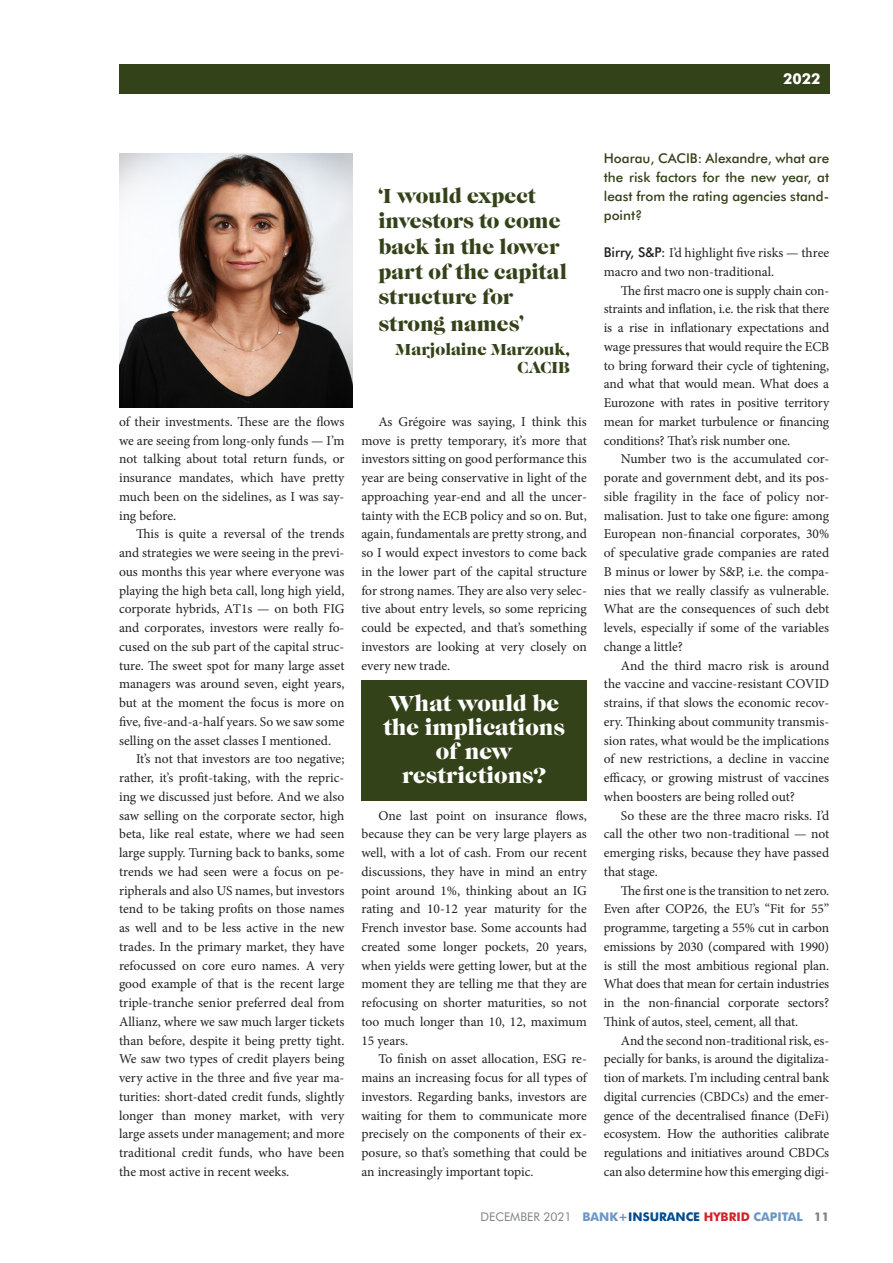
<style>
.page{position:relative;width:893px;height:1263px;background:#fff}
.page>*{position:absolute;margin:0;border:0;box-sizing:border-box;transform-origin:0 0}
.CBR_Crosshead{font:22.5px/24px "Caslon Gra D";color:#fff;text-align:center}
.CBR_Crosshead-2{font:21px/25.5px "Caslon Gra D";color:#344219}
.CBR_Crosshead-3{font:16.5px/18px "Caslon Gra D";color:#344219;text-align:right}
.t1{font:700 15px "Futura BT";color:#fff}
.CBR_Bodytext{font:13.5px/18.8px "Minion Pro";letter-spacing:-.005em;color:#231f20;text-align:justify}
.BIHC_question{font:500 13.5px/18.8px "Futura BT";color:#344219;text-align:justify}
.t2{font:12px "Futura BT";color:#808285}
.s1{font-family:"Futura BT";font-weight:500}
.s2{font-weight:700;color:#6996c6}
.s3{font-weight:700;color:#004a8d}
.s4{font-weight:700;color:#d1232a}
.s5{font-weight:700}
</style>
<div class="page">
<div style="left:119px;top:64px;width:710px;height:30px;background:#344219"></div>
<img style="left:119px;top:153px;width:234px;height:254px">
<div style="left:361px;top:680px;width:226px;height:121px;background:#344219"></div>
<p class="t1" style="left:783px;top:70px;width:39px">2022</p>
<p class="CBR_Bodytext" style="left:119px;top:412px;width:227px">of their investments. These are the flows we are seeing from long-only funds — I’m not talking about total return funds, or insurance mandates, which have pretty much been on the sidelines, as I was say&shy;ing before.</p>
<p class="CBR_Bodytext" style="left:119px;top:525px;width:227px;text-indent:17px">This is quite a reversal of the trends and strategies we were seeing in the previ&shy;ous months this year where everyone was playing the high beta call, long high yield, corporate hybrids, AT1s — on both FIG and corporates, investors were really fo&shy;cused on the sub part of the capital struc&shy;ture. The sweet spot for many large asset managers was around seven, eight years, but at the moment the focus is more on five, five-and-a-half years. So we saw some selling on the asset classes I mentioned.</p>
<p class="CBR_Bodytext" style="left:119px;top:750px;width:227px;text-indent:17px">It’s not that investors are too negative; rather, it’s profit-taking, with the repric&shy;ing we discussed just before. And we also saw selling on the corporate sector, high beta, like real estate, where we had seen large supply. Turning back to banks, some trends we had seen were a focus on pe&shy;ripherals and also US names, but investors tend to be taking profits on those names as well and to be less active in the new trades. In the primary market, they have refocussed on core euro names. A very good example of that is the recent large triple-tranche senior preferred deal from Allianz, where we saw much larger tickets than before, despite it being pretty tight.<br>We saw two types of credit players being very active in the three and five year ma&shy;turities: short-dated credit funds, slightly longer than money market, with very large assets under management; and more traditional credit funds, who have been the most active in recent weeks.</p>
<p class="CBR_Crosshead-2" style="left:378px;top:184px;width:190px">‘I would expect investors to come back in the lower part of the capital structure for strong names’</p>
<p class="CBR_Crosshead-3" style="left:395px;top:341px;width:176px">Marjolaine Marzouk,<br>CACIB</p>
<p class="CBR_Bodytext" style="left:361px;top:412px;width:227px;text-indent:17px">As Grégoire was saying, I think this move is pretty temporary, it’s more that investors sitting on good performance this year are being conservative in light of the approaching year-end and all the uncer&shy;tainty with the ECB policy and so on. But, again, fundamentals are pretty strong, and so I would expect investors to come back in the lower part of the capital structure for strong names. They are also very selec&shy;tive about entry levels, so some repricing could be expected, and that’s something investors are looking at very closely on every new trade.</p>
<p class="CBR_Crosshead" style="left:383px;top:693px;width:183px">What would be the implications of new restrictions?</p>
<p class="CBR_Bodytext" style="left:361px;top:806px;width:227px;text-indent:17px">One last point on insurance flows, because they can be very large players as well, with a lot of cash. From our recent discussions, they have in mind an entry point around 1%, thinking about an IG rating and 10-12 year maturity for the French investor base. Some accounts had created some longer pockets, 20 years, when yields were getting lower, but at the moment they are telling me that they are refocusing on shorter maturities, so not too much longer than 10, 12, maximum 15 years.</p>
<p class="CBR_Bodytext" style="left:361px;top:1050px;width:227px;text-indent:17px">To finish on asset allocation, ESG re&shy;mains an increasing focus for all types of investors. Regarding banks, investors are waiting for them to communicate more precisely on the components of their ex&shy;posure, so that’s something that could be an increasingly important topic.</p>
<p class="BIHC_question" style="left:604px;top:149px;width:227px">Hoarau, CACIB: Alexandre, what are the risk factors for the new year, at least from the rating agencies stand&shy;point?</p>
<p class="CBR_Bodytext" style="left:604px;top:243px;width:227px"><span class="s1">Birry, S&amp;P:</span> I’d highlight five risks — three macro and two non-traditional.</p>
<p class="CBR_Bodytext" style="left:604px;top:281px;width:227px;text-indent:17px">The first macro one is supply chain con&shy;straints and inflation, i.e. the risk that there is a rise in inflationary expectations and wage pressures that would require the ECB to bring forward their cycle of tightening, and what that would mean. What does a Eurozone with rates in positive territory mean for market turbulence or financing conditions? That’s risk number one.</p>
<p class="CBR_Bodytext" style="left:604px;top:450px;width:227px;text-indent:17px">Number two is the accumulated cor&shy;porate and government debt, and its pos&shy;sible fragility in the face of policy nor&shy;malisation. Just to take one figure: among European non-financial corporates, 30% of speculative grade companies are rated B minus or lower by S&amp;P, i.e. the compa&shy;nies that we really classify as vulnerable.<br>What are the consequences of such debt levels, especially if some of the variables change a little?</p>
<p class="CBR_Bodytext" style="left:604px;top:656px;width:227px;text-indent:17px">And the third macro risk is around the vaccine and vaccine-resistant COVID strains, if that slows the economic recov&shy;ery. Thinking about community transmis&shy;sion rates, what would be the implications of new restrictions, a decline in vaccine efficacy, or growing mistrust of vaccines when boosters are being rolled out?</p>
<p class="CBR_Bodytext" style="left:604px;top:806px;width:227px;text-indent:17px">So these are the three macro risks. I’d call the other two non-traditional — not emerging risks, because they have passed that stage.</p>
<p class="CBR_Bodytext" style="left:604px;top:881px;width:227px;text-indent:17px">The first one is the transition to net zero.<br>Even after COP26, the EU’s “Fit for 55” programme, targeting a 55% cut in carbon emissions by 2030 (compared with 1990) is still the most ambitious regional plan.<br>What does that mean for certain industries in the non-financial corporate sectors?<br>Think of autos, steel, cement, all that.</p>
<p class="CBR_Bodytext" style="left:604px;top:1031px;width:227px;text-indent:17px">And the second non-traditional risk, es&shy;pecially for banks, is around the digitaliza&shy;tion of markets. I’m including central bank digital currencies (CBDCs) and the emer&shy;gence of the decentralised finance (DeFi) ecosystem. How the authorities calibrate regulations and initiatives around CBDCs can also determine how this emerging digi-</p>
<p class="t2" style="left:480px;top:1209px;width:350px">DECEMBER 2021 <span class="s2">BANK+</span><span class="s3">INSURANCE</span> <span class="s4">HYBRID</span> <span class="s2">CAPITAL</span> <span class="s5">11</span></p>
</div>
